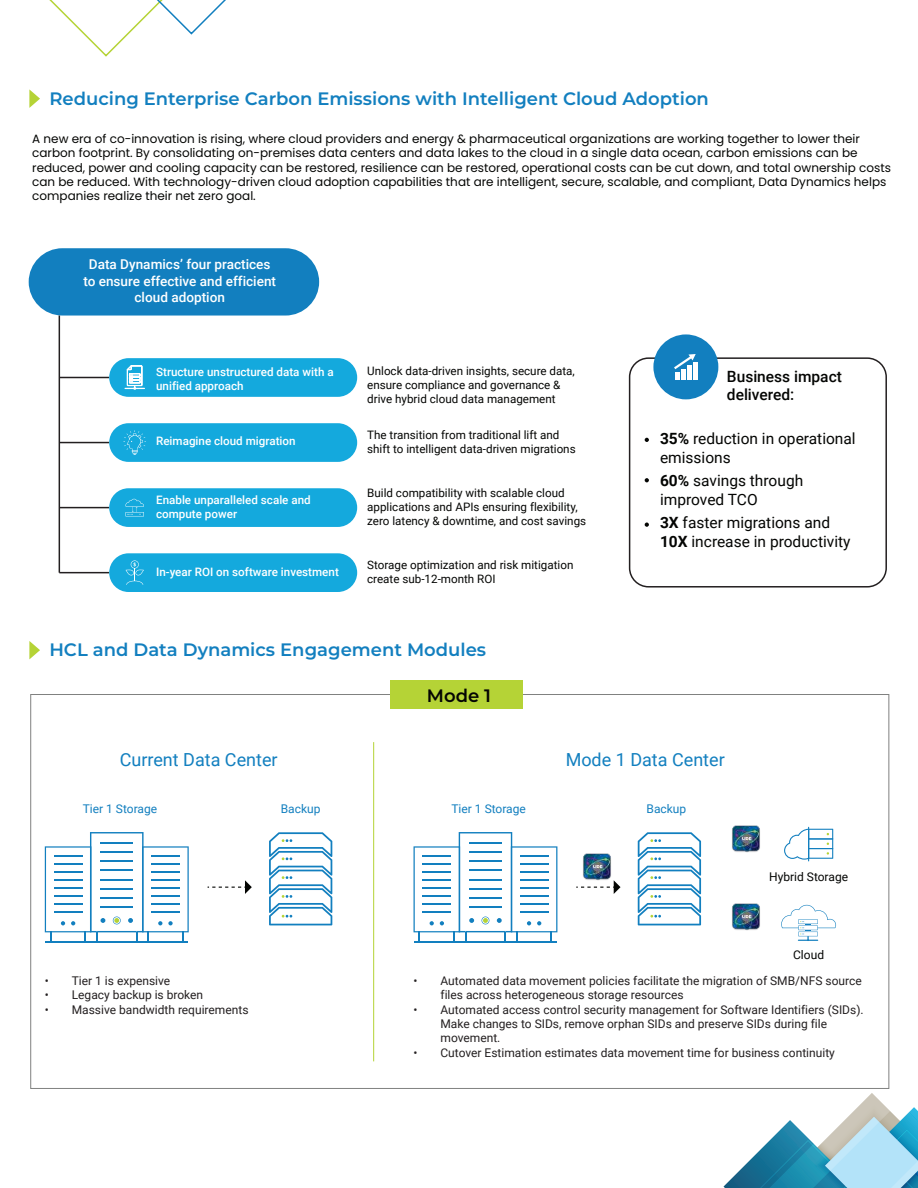
<style>
.page{position:relative;width:918px;height:1188px;background:#fff}
.page>*{position:absolute;margin:0;border:0;box-sizing:border-box;transform-origin:0 0}
.t1{font:600 18px "Montserrat";color:#127fbf}
.t2{font:18px "Roboto";color:#127fbf}
.t3{font:600 18px "Montserrat";color:#040503}
.t4{font:15.45px/18.6px "Roboto";color:#040503}
.t5{font:500 15.45px/18.6px "Roboto";color:#040503}
.t6{font:500 13.5px/16.4px "Roboto";color:#fff;text-align:center}
.t7{font:12px/14.4px "Poppins";color:#040503}
.t8{font:12px/14.4px "Roboto";color:#231f20}
.t9{font:12px "Roboto";color:#127fbf}
.t10{font:12px "Roboto";color:#040503}
.t11{font:11.7px/14px "Roboto";color:#040503}
.t12{font:500 11.7px/14px "Roboto";color:#fff}
.s1{font-weight:700}
</style>
<div class="page">
<svg style="left:723px;top:1075px;width:195px;height:113px"></svg>
<svg style="left:49px;top:0;width:177px;height:57px"></svg>
<div style="left:29px;top:248px;width:290px;height:68px;background:#127fbf;border-radius:34px"></div>
<div style="left:629px;top:357px;width:258px;height:231px;border:2px solid #231f20;border-radius:19px"></div>
<hr style="left:59px;top:316px;width:1px;height:257px;background:#231f20">
<div style="left:653px;top:334px;width:65px;height:65px;background:#127fbf;border-radius:50%"></div>
<hr style="left:59px;top:377px;width:50px;height:1px;background:#231f20">
<div style="left:109px;top:358px;width:248px;height:39px;background:#14a9dd;border-radius:19px"></div>
<svg style="left:125px;top:365px;width:20px;height:24px"></svg>
<hr style="left:59px;top:572px;width:50px;height:1px;background:#231f20">
<div style="left:109px;top:553px;width:248px;height:39px;background:#14a9dd;border-radius:19px"></div>
<hr style="left:59px;top:507px;width:50px;height:1px;background:#231f20">
<div style="left:109px;top:488px;width:248px;height:39px;background:#14a9dd;border-radius:19px"></div>
<hr style="left:59px;top:442px;width:50px;height:1px;background:#231f20">
<div style="left:109px;top:423px;width:248px;height:39px;background:#14a9dd;border-radius:19px"></div>
<svg style="left:123px;top:430px;width:23px;height:25px"></svg>
<hr style="left:126px;top:512px;width:18px;height:4px;background:#1aabdd">
<svg style="left:126px;top:499px;width:18px;height:16px"></svg>
<svg style="left:126px;top:560px;width:18px;height:25px"></svg>
<svg style="left:674px;top:354px;width:24px;height:26px"></svg>
<svg style="left:645px;top:438px;width:4px;height:4px"></svg>
<svg style="left:645px;top:478px;width:4px;height:4px"></svg>
<svg style="left:645px;top:523px;width:4px;height:4px"></svg>
<svg style="left:29px;top:89px;width:11px;height:19px"></svg>
<svg style="left:29px;top:641px;width:11px;height:18px"></svg>
<hr style="left:808px;top:827px;width:1px;height:34px;background:#127fbf">
<svg style="left:784px;top:829px;width:49px;height:31px"></svg>
<svg style="left:781px;top:905px;width:55px;height:36px"></svg>
<svg style="left:45px;top:832px;width:144px;height:110px"></svg>
<hr style="left:101px;top:842px;width:32px;height:2px;background:#127fbf">
<hr style="left:101px;top:851px;width:32px;height:2px;background:#127fbf">
<hr style="left:101px;top:861px;width:32px;height:1px;background:#127fbf">
<hr style="left:101px;top:870px;width:32px;height:1px;background:#127fbf">
<hr style="left:101px;top:879px;width:32px;height:1px;background:#127fbf">
<hr style="left:101px;top:888px;width:32px;height:2px;background:#127fbf">
<hr style="left:101px;top:897px;width:32px;height:2px;background:#127fbf">
<hr style="left:101px;top:906px;width:32px;height:2px;background:#127fbf">
<svg style="left:269px;top:832px;width:63px;height:93px"></svg>
<svg style="left:208px;top:880px;width:44px;height:14px"></svg>
<svg style="left:414px;top:832px;width:143px;height:110px"></svg>
<hr style="left:469px;top:842px;width:33px;height:2px;background:#127fbf">
<hr style="left:469px;top:851px;width:33px;height:2px;background:#127fbf">
<hr style="left:469px;top:861px;width:33px;height:1px;background:#127fbf">
<hr style="left:469px;top:870px;width:33px;height:1px;background:#127fbf">
<hr style="left:469px;top:879px;width:33px;height:1px;background:#127fbf">
<hr style="left:469px;top:888px;width:33px;height:2px;background:#127fbf">
<hr style="left:469px;top:897px;width:33px;height:2px;background:#127fbf">
<hr style="left:469px;top:906px;width:33px;height:2px;background:#127fbf">
<svg style="left:638px;top:832px;width:63px;height:93px"></svg>
<svg style="left:576px;top:880px;width:45px;height:14px"></svg>
<img style="left:583px;top:853px;width:28px;height:27px">
<img style="left:732px;top:825px;width:28px;height:27px">
<img style="left:732px;top:904px;width:28px;height:27px">
<hr style="left:373px;top:742px;width:1px;height:319px;background:#b5d336">
<div style="left:390px;top:680px;width:133px;height:29px;background:#b5d336"></div>
<h1 class="t1" style="left:49px;top:86px;width:661px">Reducing Enterprise Carbon Emissions with Intelligent Cloud Adoption</h1>
<p class="t7" style="left:32px;top:131px;width:860px">A new era of co-innovation is rising, where cloud providers and energy &amp; pharmaceutical organizations are working together to lower their carbon footprint. By consolidating on-premises data centers and data lakes to the cloud in a single data ocean, carbon emissions can be reduced, power and cooling capacity can be restored, resilience can be restored, operational costs can be cut down, and total ownership costs can be reduced. With technology-driven cloud adoption capabilities that are intelligent, secure, scalable, and compliant, Data Dynamics helps companies realize their net zero goal.</p>
<p class="t6" style="left:83px;top:256px;width:194px">Data Dynamics’ four practices to ensure effective and efficient cloud adoption</p>
<p class="t12" style="left:156px;top:364px;width:179px">Structure unstructured data with a unified approach</p>
<p class="t12" style="left:156px;top:434px;width:141px">Reimagine cloud migration</p>
<p class="t12" style="left:156px;top:492px;width:156px">Enable unparalleled scale and compute power</p>
<p class="t12" style="left:156px;top:565px;width:184px">In-year ROI on software investment</p>
<p class="t11" style="left:367px;top:363px;width:209px">Unlock data-driven insights, secure data, ensure compliance and governance &amp; drive hybrid cloud data management</p>
<p class="t11" style="left:367px;top:428px;width:210px">The transition from traditional lift and shift to intelligent data-driven migrations</p>
<p class="t11" style="left:367px;top:485px;width:221px">Build compatibility with scalable cloud applications and APIs ensuring flexibility, zero latency &amp; downtime, and cost savings</p>
<p class="t11" style="left:367px;top:557px;width:208px">Storage optimization and risk mitigation create sub-12-month ROI</p>
<h1 class="t1" style="left:49px;top:637px;width:438px">HCL and Data Dynamics Engagement Modules</h1>
<h1 class="t3" style="left:427px;top:683px;width:66px">Mode 1</h1>
<p class="t5" style="left:727px;top:367px;width:117px">Business impact delivered:</p>
<p class="t4" style="left:660px;top:429px;width:197px"><span class="s1">35%</span> reduction in operational emissions</p>
<p class="t4" style="left:660px;top:471px;width:145px"><span class="s1">60%</span> savings through improved TCO</p>
<p class="t4" style="left:660px;top:513px;width:192px"><span class="s1">3X</span> faster migrations and<br><span class="s1">10X</span> increase in productivity</p>
<h1 class="t2" style="left:120px;top:747px;width:159px">Current Data Center</h1>
<h1 class="t2" style="left:566px;top:747px;width:161px">Mode 1 Data Center</h1>
<p class="t9" style="left:83px;top:800px;width:76px">Tier 1 Storage</p>
<p class="t9" style="left:281px;top:800px;width:41px">Backup</p>
<p class="t9" style="left:452px;top:800px;width:76px">Tier 1 Storage</p>
<p class="t9" style="left:647px;top:801px;width:41px">Backup</p>
<p class="t10" style="left:769px;top:869px;width:80px">Hybrid Storage</p>
<p class="t10" style="left:793px;top:946px;width:32px">Cloud</p>
<p class="t8" style="left:45px;top:973px;width:127px">• Tier 1 is expensive</p>
<p class="t8" style="left:45px;top:987px;width:160px">• Legacy backup is broken</p>
<p class="t8" style="left:45px;top:1002px;width:205px">• Massive bandwidth requirements</p>
<p class="t8" style="left:441px;top:973px;width:423px;text-indent:-27px">• Automated data movement policies facilitate the migration of SMB/NFS source files across heterogeneous storage resources</p>
<p class="t8" style="left:441px;top:1002px;width:425px;text-indent:-27px">• Automated access control security management for Software Identifiers (SIDs).<br>Make changes to SIDs, remove orphan SIDs and preserve SIDs during file movement.</p>
<p class="t8" style="left:414px;top:1045px;width:423px">• Cutover Estimation estimates data movement time for business continuity</p>
</div>
